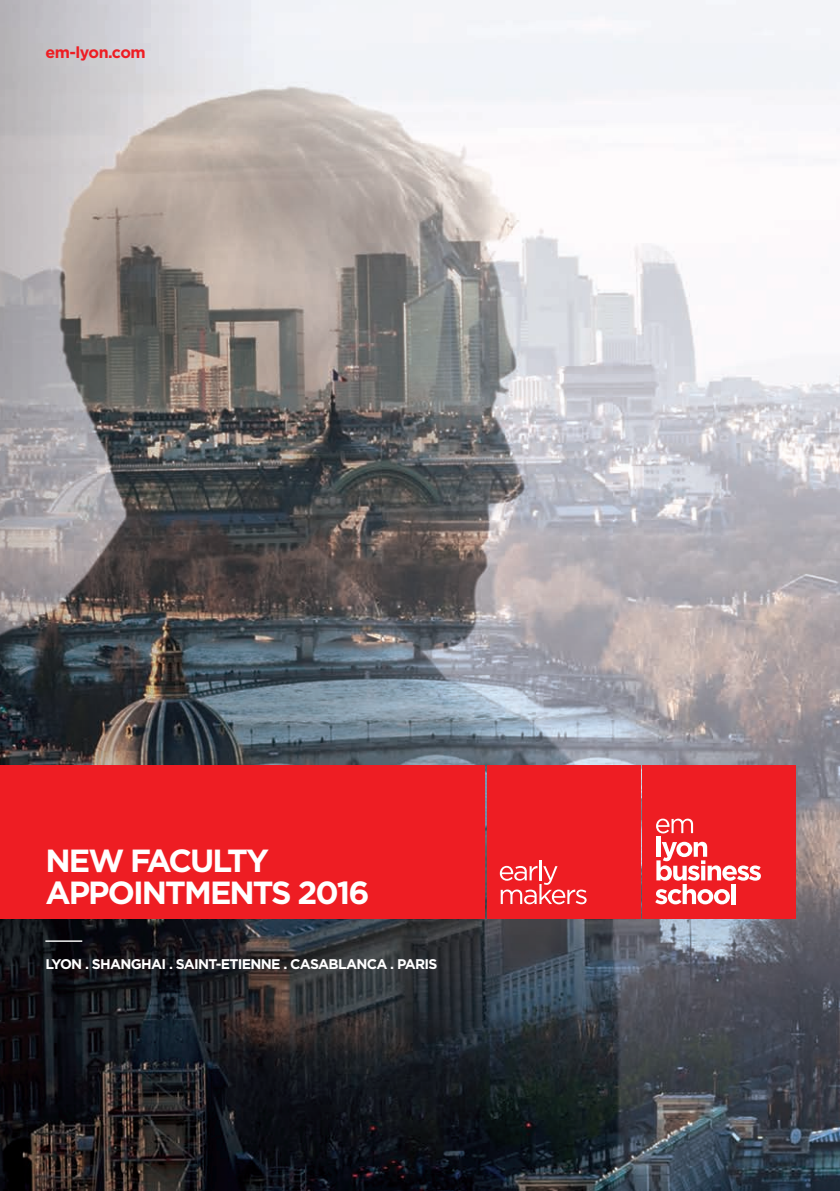
<style>
.page{position:relative;width:840px;height:1191px;background:#fff}
.page>*{position:absolute;margin:0;border:0;box-sizing:border-box;transform-origin:0 0}
.t1{font:700 32px/32px "Gotham";letter-spacing:-.06em;color:#fff}
.t2{font:700 16px "Gotham";letter-spacing:-.03em;color:#ee1d23}
.t3{font:700 14px "Gotham";letter-spacing:-.05em;color:#fff}
</style>
<div class="page">
<img style="left:0;top:0;width:839px;height:1191px">
<hr style="left:45px;top:940px;width:37px;height:1px;background:#fff">
<div style="left:0;top:765px;width:484px;height:153px;background:#ee1d23"></div>
<div style="left:642px;top:765px;width:153px;height:153px;background:#ee1d23"></div>
<div style="left:486px;top:765px;width:153px;height:153px;background:#ee1d23"></div>
<hr style="left:539px;top:860px;width:2px;height:20px;background:#fff">
<svg style="left:499px;top:866px;width:87px;height:38px"></svg>
<svg style="left:656px;top:818px;width:36px;height:15px"></svg>
<hr style="left:656px;top:836px;width:4px;height:20px;background:#fff">
<svg style="left:655px;top:841px;width:105px;height:63px"></svg>
<hr style="left:731px;top:884px;width:4px;height:20px;background:#fff">
<p class="t2" style="left:45px;top:42px;width:102px">EM-LYON.COM</p>
<h1 class="t1" style="left:45px;top:844px;width:186px">NEW FAC ULTY<br>APPOINT</h1>
<h1 class="t1" style="left:184px;top:876px;width:47px">MENTS</h1>
<h1 class="t1" style="left:297px;top:876px;width:74px">2016</h1>
<p class="t3" style="left:45px;top:954px;width:393px">LYON . SHANGHAI . SAINT-ETIENNE . CASABLANCA . PARIS</p>
</div>
